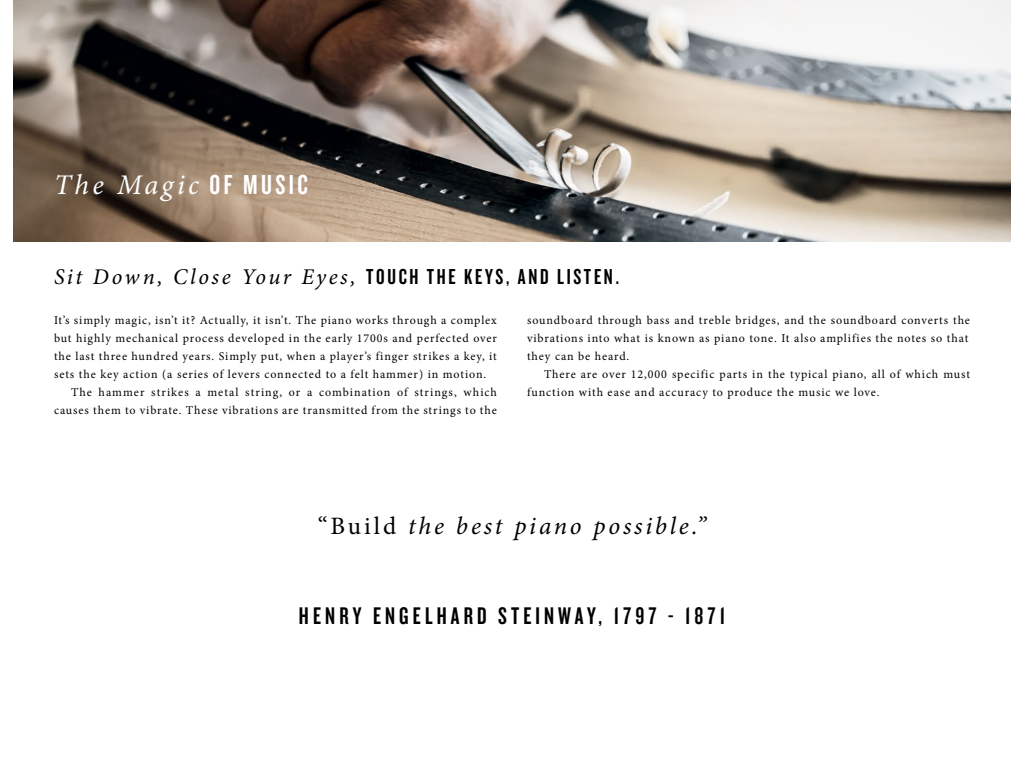
<style>
.page{position:relative;width:1024px;height:768px;background:#fff}
.page>*{position:absolute;margin:0;border:0;box-sizing:border-box;transform-origin:0 0}
.t1{font:italic 28.5px "Minion Pro";letter-spacing:.115em;color:#fff}
.t2{font:25px "Knockout 48 Featherweight";letter-spacing:.165em;color:#000}
.t3{font:italic 25px "Minion Pro";letter-spacing:.11em;color:#000}
.t4{font:22.5px "Knockout 48 Featherweight";letter-spacing:.12em;color:#000}
.t5{font:12px/18px "Minion Pro";letter-spacing:.075em;color:#000}
.s1{font-family:"Knockout 48 Featherweight";font-style:normal}
.s2{font-family:"Minion Pro";font-style:italic}
.s3{font-style:normal}
</style>
<div class="page">
<img style="left:13px;top:0;width:998px;height:242px">
<p class="t1" style="left:54px;top:167px;width:255px">The Magic <span class="s1">OF MUSIC</span></p>
<p class="t4" style="left:54px;top:263px;width:566px"><span class="s2">Sit Down, Close Your Eyes,</span> TOUCH THE KEYS, AND LISTEN.</p>
<p class="t5" style="left:54px;top:312px;width:445px">It’s simply magic, isn’t it? Actually, it isn’t. The piano works through a complex but highly mechanical process developed in the early 1700s and perfected over</p>
<p class="t5" style="left:54px;top:348px;width:444px">the last three hundred years. Simply put, when a player’s finger strikes a key, it sets the key action (a series of levers connected to a felt hammer) in motion.</p>
<p class="t5" style="left:54px;top:384px;width:445px;text-align:right">The hammer strikes a metal string, or a combination of strings, which causes them to vibrate. These vibrations are transmitted from the strings to the</p>
<p class="t5" style="left:527px;top:312px;width:445px">soundboard through bass and treble bridges, and the soundboard converts the vibrations into what is known as piano tone. It also amplifies the notes so that</p>
<p class="t5" style="left:527px;top:348px;width:104px">they can be heard.</p>
<p class="t5" style="left:527px;top:366px;width:445px;text-indent:17px">There are over 12,000 specific parts in the typical piano, all of which must function with ease and accuracy to produce the music we love.</p>
<p class="t3" style="left:318px;top:511px;width:390px"><span class="s3">“Build</span> the best piano possible.”</p>
<p class="t2" style="left:299px;top:601px;width:428px">HENRY ENGELHARD STEINWAY, 1797 - 1871</p>
</div>
